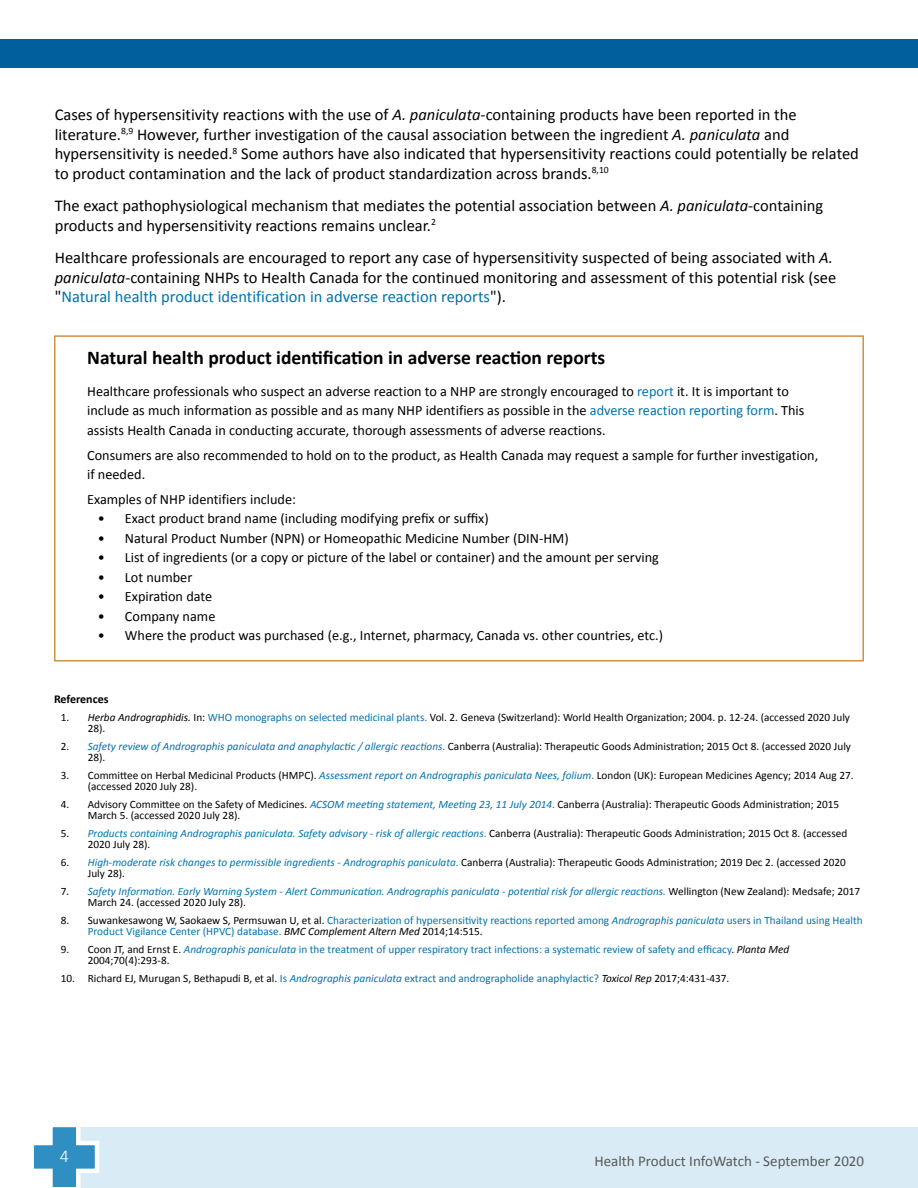
<style>
.page{position:relative;width:918px;height:1188px;background:#fff}
.page>*{position:absolute;margin:0;border:0;box-sizing:border-box;transform-origin:0 0}
.t1{font:700 19.5px "Calibri";color:#000}
.t2{font:300 18px "Calibri";color:#fff}
.t3{font:16.5px/19.5px "Calibri";color:#000}
.t4{font:15px "Calibri";color:#58595b}
.t5{font:14.25px/19.5px "Calibri";color:#000}
.t6{font:700 12px "Calibri";color:#000}
.t7{font:11.25px/11.2px "Calibri";color:#000}
.t8{font:11.25px/11.2px "Calibri";color:#0073ae}
.t9{font:italic 11.25px/11.2px "Calibri";color:#0073ae}
.s1{font-style:italic}
.s2{color:#0073ae}
.s3{font-style:italic;color:#0073ae}
.s4{font-style:normal;color:#000}
.s5{color:#000}
.s6{font-style:italic;color:#000}
</style>
<div class="page">
<div style="left:64px;top:1127px;width:854px;height:61px;background:#d9ebf4"></div>
<svg style="left:33px;top:1127px;width:66px;height:61px"></svg>
<div style="left:0;top:39px;width:918px;height:29px;background:#005f9c"></div>
<div style="left:54px;top:335px;width:810px;height:327px;border:2px solid #cf9146"></div>
<p class="t3" style="left:55px;top:105px;width:806px">Cases of hypersensitivity reactions with the use of <span class="s1">A. paniculata</span>-containing products have been reported in the literature.<sup>8,9</sup> However, further investigation of the causal association between the ingredient <span class="s1">A. paniculata</span> and hypersensitivity is needed.<sup>8</sup> Some authors have also indicated that hypersensitivity reactions could potentially be related to product contamination and the lack of product standardization across brands.<sup>8,10</sup></p>
<h3 class="t3" style="left:55px;top:196px;width:770px">The exact pathophysiological mechanism that mediates the potential association between <span class="s1">A. paniculata</span>-containing products and hypersensitivity reactions remains unclear.<sup>2</sup></h3>
<p class="t3" style="left:55px;top:248px;width:783px">Healthcare professionals are encouraged to report any case of hypersensitivity suspected of being associated with <span class="s1">A. paniculata</span>-containing NHPs to Health Canada for the continued monitoring and assessment of this potential risk (see "<span class="s2">Natural health product identification in adverse reaction reports</span>").</p>
<h1 class="t1" style="left:87px;top:345px;width:520px">Natural health product identification in adverse reaction reports</h1>
<p class="t5" style="left:87px;top:381px;width:719px">Healthcare professionals who suspect an adverse reaction to a NHP are strongly encouraged to <span class="s2">report</span> it. It is important to include as much information as possible and as many NHP identifiers as possible in the <span class="s2">adverse reaction reporting form</span>. This assists Health Canada in conducting accurate, thorough assessments of adverse reactions.</p>
<p class="t5" style="left:87px;top:445px;width:733px">Consumers are also recommended to hold on to the product, as Health Canada may request a sample for further investigation, if needed.</p>
<p class="t5" style="left:87px;top:489px;width:210px">Examples of NHP identifiers include:</p>
<p class="t5" style="left:98px;top:509px;width:392px">• Exact product brand name (including modifying prefix or suffix)</p>
<p class="t5" style="left:98px;top:528px;width:472px">• Natural Product Number (NPN) or Homeopathic Medicine Number (DIN-HM)</p>
<p class="t5" style="left:98px;top:548px;width:562px">• List of ingredients (or a copy or picture of the label or container) and the amount per serving</p>
<p class="t5" style="left:98px;top:567px;width:96px">• Lot number</p>
<p class="t5" style="left:98px;top:587px;width:116px">• Expiration date</p>
<p class="t5" style="left:98px;top:606px;width:119px">• Company name</p>
<p class="t5" style="left:98px;top:626px;width:567px">• Where the product was purchased (e.g., Internet, pharmacy, Canada vs. other countries, etc.)</p>
<p class="t6" style="left:54px;top:691px;width:56px">References</p>
<p class="t7" style="left:88px;top:712px;width:764px;text-indent:-27px">1. <span class="s1">Herba Andrographidis.</span> In: <span class="s2">WHO monographs on selected medicinal plants.</span> Vol. 2. Geneva (Switzerland): World Health Organization; 2004. p. 12-24. (accessed 2020 July<br>28).</p>
<p class="t7" style="left:88px;top:741px;width:765px;text-indent:-27px">2. <span class="s3">Safety review of Andrographis paniculata and anaphylactic / allergic reactions</span><span class="s2">.</span> Canberra (Australia): Therapeutic Goods Administration; 2015 Oct 8. (accessed 2020 July<br>28).</p>
<p class="t7" style="left:88px;top:770px;width:767px;text-indent:-27px">3. Committee on Herbal Medicinal Products (HMPC). <span class="s3">Assessment report on Andrographis paniculata Nees, folium</span><span class="s2">.</span> London (UK): European Medicines Agency; 2014 Aug 27. (accessed 2020 July 28).</p>
<p class="t7" style="left:88px;top:799px;width:753px;text-indent:-27px">4. Advisory Committee on the Safety of Medicines. <span class="s3">ACSOM meeting statement, Meeting 23, 11 July 2014</span><span class="s2">.</span> Canberra (Australia): Therapeutic Goods Administration; 2015<br>March 5. (accessed 2020 July 28).</p>
<p class="t7" style="left:88px;top:828px;width:761px;text-indent:-27px">5. <span class="s3">Products containing Andrographis paniculata. Safety advisory - risk of allergic reactions</span><span class="s2">.</span> Canberra (Australia): Therapeutic Goods Administration; 2015 Oct 8. (accessed<br>2020 July 28).</p>
<p class="t7" style="left:88px;top:857px;width:760px;text-indent:-27px">6. <span class="s3">High-moderate risk changes to permissible ingredients - Andrographis paniculata</span><span class="s2">.</span> Canberra (Australia): Therapeutic Goods Administration; 2019 Dec 2. (accessed 2020<br>July 28).</p>
<p class="t9" style="left:88px;top:885px;width:774px;text-indent:-27px"><span class="s4">7.</span> Safety Information. Early Warning System - Alert Communication. Andrographis paniculata - potential risk for allergic reactions. <span class="s4">Wellington (New Zealand): Medsafe; 2017<br>March 24. (accessed 2020 July 28).</span></p>
<p class="t8" style="left:88px;top:915px;width:777px;text-indent:-27px"><span class="s5">8. Suwankesawong W, Saokaew S, Permsuwan U, et al.</span> Characterization of hypersensitivity reactions reported among <span class="s1">Andrographis paniculata</span> users in Thailand using Health<br>Product Vigilance Center (HPVC) database. <span class="s6">BMC Complement Altern Med</span> <span class="s5">2014;14:515.</span></p>
<p class="t8" style="left:88px;top:944px;width:703px;text-indent:-27px"><span class="s5">9. Coon JT, and Ernst E.</span> <span class="s1">Andrographis paniculata</span> in the treatment of upper respiratory tract infections: a systematic review of safety and efficacy<span class="s5">.</span> <span class="s6">Planta Med<br></span><span class="s5">2004;70(4):293-8.</span></p>
<p class="t7" style="left:61px;top:973px;width:670px">10. Richard EJ, Murugan S, Bethapudi B, et al. <span class="s2">Is</span> <span class="s3">Andrographis paniculata</span> <span class="s2">extract and andrographolide anaphylactic?</span> <span class="s1">Toxicol Rep</span> 2017;4:431-437.</p>
<h2 class="t2" style="left:60px;top:1145px;width:11px">4</h2>
<h3 class="t4" style="left:594px;top:1151px;width:271px">Health Product InfoWatch - September 2020</h3>
</div>
